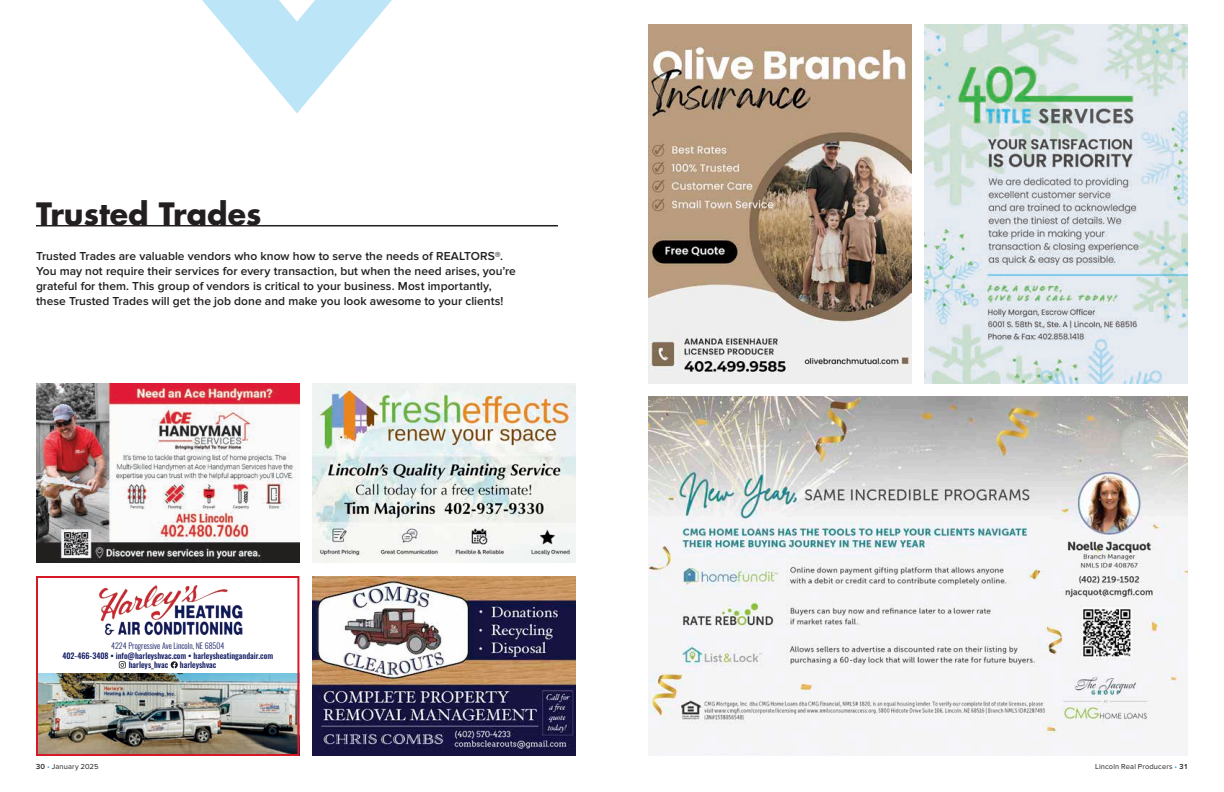
<style>
.page{position:relative;width:1224px;height:792px;background:#fff}
.page>*{position:absolute;margin:0;border:0;box-sizing:border-box;transform-origin:0 0}
.t1{font:700 30px "Futura Std";color:#231f20}
.t2{font:600 12px/15px "Proxima Nova";color:#231f20}
.t3{font:500 8px/9.6px "Oswald";color:#121c64}
.t4{font:300 8px "Oswald";color:#121c64}
.t5{font:7.5px "Proxima Nova";letter-spacing:.02em;color:#231f20}
.s1{font-weight:600}
.s2{color:#19a8e0}
</style>
<div class="page">
<img style="left:36px;top:383px;width:264px;height:180px">
<img style="left:312px;top:383px;width:264px;height:180px">
<img style="left:36px;top:576px;width:263px;height:180px">
<svg style="left:171px;top:661px;width:7px;height:7px"></svg>
<svg style="left:119px;top:661px;width:7px;height:7px"></svg>
<img style="left:99px;top:585px;width:144px;height:50px">
<img style="left:312px;top:576px;width:264px;height:180px">
<hr style="left:36px;top:225px;width:522px;height:1px;background:#231f20">
<svg style="left:202px;top:0;width:190px;height:113px"></svg>
<img style="left:648px;top:24px;width:264px;height:360px">
<img style="left:924px;top:24px;width:264px;height:360px">
<img style="left:648px;top:396px;width:540px;height:359px">
<h1 class="t1" style="left:36px;top:194px;width:227px">Trusted Trades</h1>
<p class="t2" style="left:36px;top:248px;width:481px">Trusted Trades are valuable vendors who know how to serve the needs of REALTORS®.<br>You may not require their services for every transaction, but when the need arises, you’re grateful for them. This group of vendors is critical to your business. Most importantly, these Trusted Trades will get the job done and make you look awesome to your clients!</p>
<p class="t4" style="left:111px;top:640px;width:115px">4224 Progressive Ave Lincoln, NE 68504</p>
<p class="t3" style="left:129px;top:651px;width:146px;text-indent:-66px">402-466-3408 • info@harleyshvac.com • harleysheatingandair.com harleys_hvac</p>
<p class="t3" style="left:180px;top:660px;width:38px">harleyshvac</p>
<p class="t5" style="left:36px;top:762px;width:64px"><span class="s1">30</span> <span class="s2">•</span> January 2025</p>
<p class="t5" style="left:1095px;top:762px;width:94px">Lincoln Real Producers <span class="s2">•</span> <span class="s1">31</span></p>
</div>
